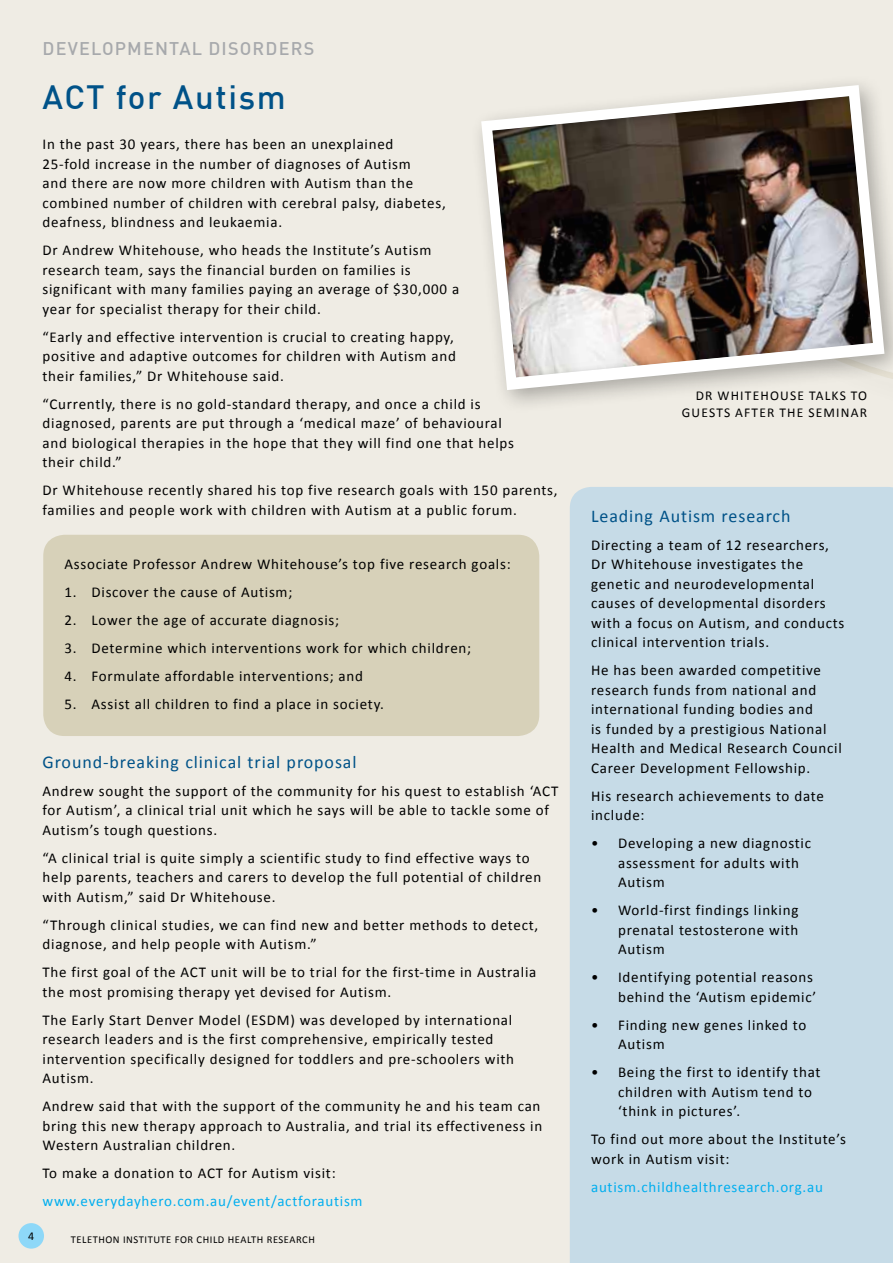
<style>
.page{position:relative;width:893px;height:1263px;background:#efece4}
.page>*{position:absolute;margin:0;border:0;box-sizing:border-box;transform-origin:0 0}
.t1{font:500 33px "DIN";letter-spacing:.05em;color:#005288}
.t2{font:18px "Calibri";letter-spacing:.05em;color:#005288}
.t3{font:500 18px "DIN";letter-spacing:.065em;color:#a7a9ac}
.t4{font:15px/19.5px "Calibri";letter-spacing:.05em;color:#000}
.t5{font:15px "Calibri";letter-spacing:.05em;color:#00aeef}
.t6{font:13.5px "Calibri";color:#000}
.t7{font:12px "Calibri";color:#000}
.t8{font:10.5px "Calibri";letter-spacing:.05em;color:#000}
</style>
<div class="page">
<div style="left:19px;top:1223px;width:25px;height:25px;background:#8ed8f8;border-radius:50%"></div>
<div style="left:570px;top:487px;width:323px;height:776px;background:#c6dbe7"></div>
<div style="left:43px;top:535px;width:496px;height:201px;background:#d7d1b9;border-radius:21px"></div>
<div style="left:469px;top:73px;width:424px;height:341px;background:#000;opacity:.3"></div>
<svg style="left:481px;top:85px;width:403px;height:305px"></svg>
<img style="left:492px;top:96px;width:382px;height:282px">
<p class="t3" style="left:43px;top:37px;width:62px">DEVELOPM</p>
<p class="t3" style="left:143px;top:37px;width:38px">ENTAL</p>
<p class="t3" style="left:208px;top:37px;width:25px">DISOR</p>
<p class="t3" style="left:266px;top:37px;width:37px">DERS</p>
<h1 class="t1" style="left:43px;top:76px;width:245px">ACT FOR AUTISM</h1>
<p class="t4" style="left:43px;top:135px;width:405px">In the past 30 years, there has been an unexplained<br>25-fold increase in the number of diagnoses of Autism<br>and there are now more children with Autism than the combined number of children with cerebral palsy, diabetes, deafness, blindness and leukaemia.</p>
<p class="t4" style="left:43px;top:241px;width:418px">Dr Andrew Whitehouse, who heads the Institute’s Autism research team, says the financial burden on families is significant with many families paying an average of $30,000 a year for specialist therapy for their child.</p>
<p class="t4" style="left:43px;top:327px;width:415px">“Early and effective intervention is crucial to creating happy, positive and adaptive outcomes for children with Autism and their families,” Dr Whitehouse said.</p>
<p class="t4" style="left:43px;top:394px;width:473px">“Currently, there is no gold-standard therapy, and once a child is diagnosed, parents are put through a ‘medical maze’ of behavioural and biological therapies in the hope that they will find one that helps their child.”</p>
<p class="t4" style="left:43px;top:481px;width:517px">Dr Whitehouse recently shared his top five research goals with 150 parents, families and people work with children with Autism at a public forum.</p>
<p class="t4" style="left:65px;top:554px;width:448px">Associate Professor Andrew Whitehouse’s top five research goals:</p>
<p class="t4" style="left:65px;top:582px;width:229px">1. Discover the cause of Autism;</p>
<p class="t4" style="left:65px;top:610px;width:276px">2. Lower the age of accurate diagnosis;</p>
<p class="t4" style="left:65px;top:638px;width:408px">3. Determine which interventions work for which children;</p>
<p class="t4" style="left:65px;top:666px;width:300px">4. Formulate affordable interventions; and</p>
<p class="t4" style="left:65px;top:694px;width:321px">5. Assist all children to find a place in society.</p>
<p class="t2" style="left:43px;top:750px;width:316px">Ground-breaking clinical trial proposal</p>
<p class="t4" style="left:43px;top:781px;width:517px">Andrew sought the support of the community for his quest to establish ‘ACT for Autism’, a clinical trial unit which he says will be able to tackle some of<br>Autism’s tough questions.</p>
<p class="t4" style="left:43px;top:848px;width:500px">“A clinical trial is quite simply a scientific study to find effective ways to help parents, teachers and carers to develop the full potential of children with Autism,” said Dr Whitehouse.</p>
<p class="t4" style="left:43px;top:915px;width:497px">“Through clinical studies, we can find new and better methods to detect, diagnose, and help people with Autism.”</p>
<p class="t4" style="left:43px;top:962px;width:495px">The first goal of the ACT unit will be to trial for the first-time in Australia the most promising therapy yet devised for Autism.</p>
<p class="t4" style="left:43px;top:1010px;width:473px">The Early Start Denver Model (ESDM) was developed by international research leaders and is the first comprehensive, empirically tested intervention specifically designed for toddlers and pre-schoolers with Autism.</p>
<p class="t4" style="left:43px;top:1096px;width:501px;text-align:justify">Andrew said that with the support of the community he and his team can bring this new therapy approach to Australia, and trial its effectiveness in Western Australian children.</p>
<p class="t4" style="left:43px;top:1163px;width:295px">To make a donation to ACT for Autism visit:</p>
<p class="t5" style="left:43px;top:1192px;width:322px">www.everydayhero.com.au/event/actforautism</p>
<p class="t7" style="left:28px;top:1229px;width:8px">4</p>
<p class="t8" style="left:71px;top:1233px;width:245px">TELETHON INSTITUTE FOR CHILD HEALTH RESEARCH</p>
<p class="t6" style="left:696px;top:387px;width:32px">dr whitehouse</p>
<p class="t6" style="left:809px;top:387px;width:51px">talksto</p>
<p class="t6" style="left:682px;top:404px;width:9px">guests</p>
<p class="t6" style="left:735px;top:404px;width:9px">after</p>
<p class="t6" style="left:779px;top:404px;width:9px">the</p>
<p class="t6" style="left:808px;top:404px;width:10px">seminar</p>
<p class="t2" style="left:591px;top:504px;width:201px">Leading Autism research</p>
<p class="t4" style="left:591px;top:535px;width:255px">Directing a team of 12 researchers, Dr Whitehouse investigates the genetic and neurodevelopmental causes of developmental disorders with a focus on Autism, and conducts clinical intervention trials.</p>
<p class="t4" style="left:591px;top:660px;width:252px">He has been awarded competitive research funds from national and international funding bodies and<br>is funded by a prestigious National Health and Medical Research Council Career Development Fellowship.</p>
<p class="t4" style="left:591px;top:786px;width:234px">His research achievements to date include:</p>
<p class="t4" style="left:618px;top:833px;width:195px;text-indent:-27px">• Developing a new diagnostic assessment for adults with<br>Autism</p>
<p class="t4" style="left:618px;top:900px;width:182px;text-align:justify;text-indent:-27px">• World-first findings linking prenatal testosterone with Autism</p>
<p class="t4" style="left:591px;top:967px;width:227px;text-align:right">• Identifying potential reasons behind the ‘Autism epidemic’</p>
<p class="t4" style="left:618px;top:1015px;width:190px;text-indent:-27px">• Finding new genes linked to<br>Autism</p>
<p class="t4" style="left:618px;top:1062px;width:204px;text-indent:-27px">• Being the first to identify that children with Autism tend to ‘think in pictures’.</p>
<p class="t4" style="left:591px;top:1129px;width:256px">To find out more about the Institute’s work in Autism visit:</p>
<p class="t5" style="left:591px;top:1177px;width:233px">autism.childhealthresearch.org.au</p>
</div>
